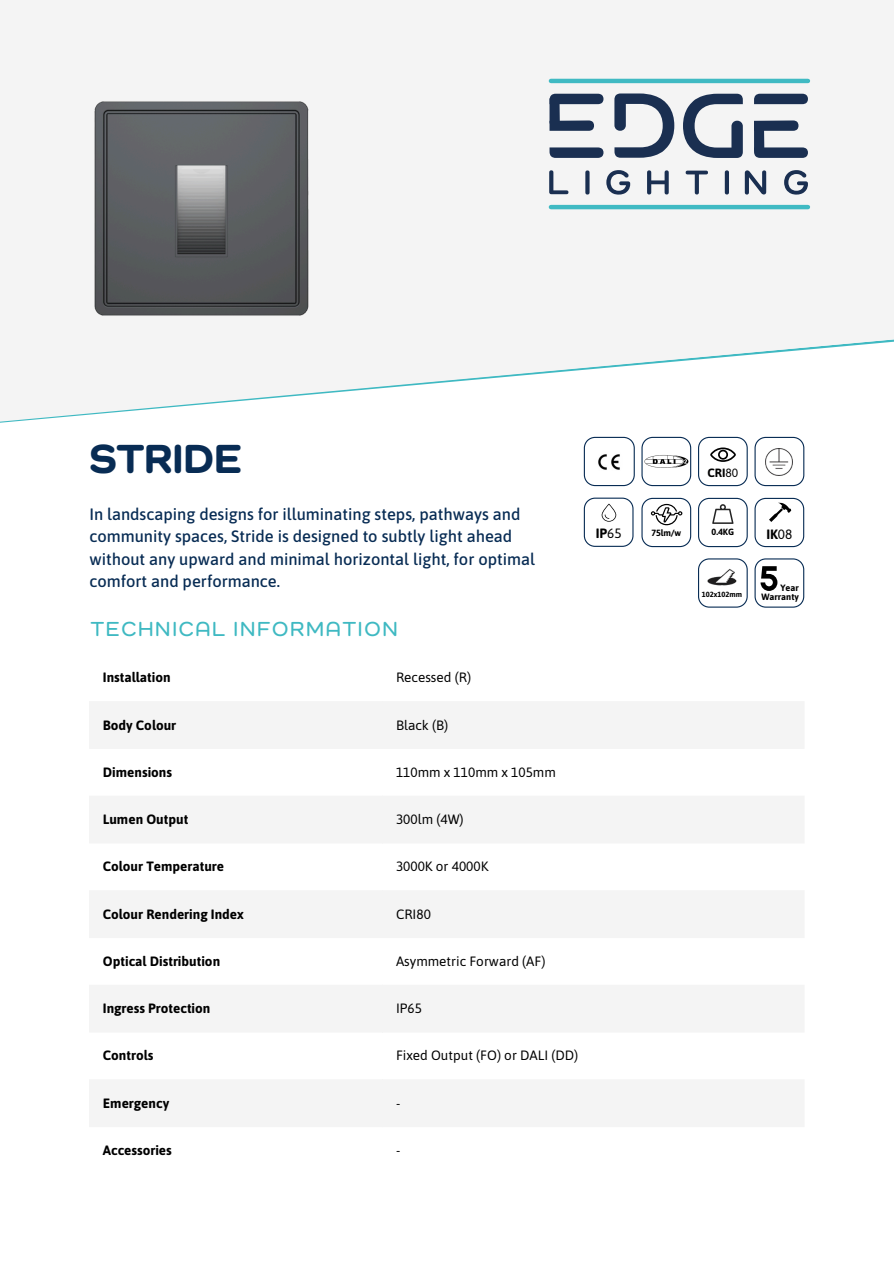
<style>
.page{position:relative;width:894px;height:1264px;background:#fff}
.page>*{position:absolute;margin:0;border:0;box-sizing:border-box;transform-origin:0 0}
.t1{font:800 42px "Como";color:#082c54}
.t2{font:600 21px "Como";letter-spacing:.085em;color:#3fb9c2}
.t3{font:500 16.5px/22.5px "Asap";color:#082c54}
.t4{font:700 13.5px "Asap";color:#000}
.t5{font:13.5px "Asap";color:#000}
.t6{font:700 12px "Asap";color:#000}
.t7{font:700 9.15px "Asap";color:#000}
.t8{font:700 9px "Asap";color:#000}
.t9{font:700 7.5px "Asap";color:#000}
.s1{font-weight:400}
</style>
<div class="page">
<div style="left:0;top:0;width:893px;height:456px;background:#f4f4f4"></div>
<svg style="left:549px;top:170px;width:19px;height:24px"></svg>
<svg style="left:585px;top:170px;width:4px;height:24px"></svg>
<svg style="left:606px;top:170px;width:24px;height:25px"></svg>
<svg style="left:647px;top:170px;width:21px;height:24px"></svg>
<svg style="left:685px;top:171px;width:22px;height:23px"></svg>
<svg style="left:724px;top:170px;width:4px;height:24px"></svg>
<svg style="left:744px;top:170px;width:22px;height:24px"></svg>
<svg style="left:784px;top:170px;width:23px;height:25px"></svg>
<svg style="left:683px;top:94px;width:59px;height:64px"></svg>
<svg style="left:614px;top:93px;width:60px;height:65px"></svg>
<svg style="left:549px;top:147px;width:54px;height:11px"></svg>
<svg style="left:549px;top:94px;width:54px;height:37px"></svg>
<svg style="left:754px;top:94px;width:53px;height:10px"></svg>
<svg style="left:754px;top:120px;width:53px;height:38px"></svg>
<hr style="left:550px;top:205px;width:257px;height:4px;background:#40bac3">
<hr style="left:550px;top:79px;width:257px;height:4px;background:#40bac3">
<svg style="left:89px;top:701px;width:715px;height:426px;fill:#f4f4f4"></svg>
<img style="left:94px;top:101px;width:215px;height:215px">
<svg style="left:698px;top:498px;width:49px;height:49px"></svg>
<svg style="left:641px;top:498px;width:49px;height:49px"></svg>
<svg style="left:583px;top:437px;width:51px;height:49px"></svg>
<img style="left:595px;top:449px;width:27px;height:26px;border-radius:11px">
<svg style="left:641px;top:437px;width:49px;height:49px"></svg>
<img style="left:643px;top:453px;width:45px;height:16px;border-radius:8px">
<svg style="left:583px;top:497px;width:50px;height:50px"></svg>
<svg style="left:697px;top:437px;width:50px;height:49px"></svg>
<svg style="left:754px;top:437px;width:49px;height:49px"></svg>
<img style="left:765px;top:448px;width:27px;height:27px">
<svg style="left:754px;top:558px;width:49px;height:49px"></svg>
<svg style="left:754px;top:498px;width:49px;height:49px"></svg>
<svg style="left:698px;top:558px;width:49px;height:49px"></svg>
<p class="t1" style="left:89px;top:441px;width:154px">STRIDE</p>
<p class="t3" style="left:89px;top:502px;width:447px">In landscaping designs for illuminating steps, pathways and community spaces, Stride is designed to subtly light ahead without any upward and minimal horizontal light, for optimal comfort and performance.</p>
<p class="t2" style="left:91px;top:619px;width:308px">TECHNICAL INFORMATION</p>
<p class="t4" style="left:103px;top:669px;width:69px">Installation</p>
<p class="t5" style="left:396px;top:669px;width:76px">Recessed (R)</p>
<p class="t4" style="left:103px;top:717px;width:75px">Body Colour</p>
<p class="t5" style="left:396px;top:717px;width:54px">Black (B)</p>
<h1 class="t4" style="left:103px;top:764px;width:71px">Dimensions</h1>
<h5 class="t5" style="left:396px;top:764px;width:161px">110mm x 110mm x 105mm</h5>
<p class="t4" style="left:103px;top:811px;width:87px">Lumen Output</p>
<p class="t5" style="left:396px;top:811px;width:69px">300lm (4W)</p>
<h3 class="t4" style="left:103px;top:858px;width:123px">Colour Temperature</h3>
<h4 class="t5" style="left:396px;top:858px;width:94px">3000K or 4000K</h4>
<p class="t4" style="left:103px;top:906px;width:142px">Colour Rendering Index</p>
<p class="t5" style="left:396px;top:906px;width:36px">CRI80</p>
<p class="t4" style="left:103px;top:953px;width:119px">Optical Distribution</p>
<p class="t5" style="left:396px;top:953px;width:151px">Asymmetric Forward (AF)</p>
<h6 class="t4" style="left:103px;top:1000px;width:109px">Ingress Protection</h6>
<h4 class="t5" style="left:396px;top:1000px;width:27px">IP65</h4>
<p class="t4" style="left:103px;top:1047px;width:52px">Controls</p>
<p class="t5" style="left:396px;top:1047px;width:184px">Fixed Output (FO) or DALI (DD)</p>
<p class="t4" style="left:103px;top:1095px;width:68px">Emergency</p>
<p class="t5" style="left:396px;top:1095px;width:6px">-</p>
<p class="t4" style="left:103px;top:1142px;width:70px">Accessories</p>
<p class="t5" style="left:396px;top:1142px;width:6px">-</p>
<p class="t4" style="left:595px;top:525px;width:27px">IP<span class="s1">65</span></p>
<p class="t8" style="left:651px;top:527px;width:31px">75lm/w</p>
<p class="t6" style="left:707px;top:466px;width:32px">CRI<span class="s1">80</span></p>
<p class="t8" style="left:711px;top:527px;width:24px">0.4KG</p>
<p class="t4" style="left:766px;top:526px;width:28px">IK<span class="s1">08</span></p>
<p class="t9" style="left:701px;top:590px;width:42px">102x102mm</p>
<p class="t7" style="left:780px;top:582px;width:20px">Year</p>
<p class="t7" style="left:761px;top:592px;width:39px">Warranty</p>
</div>
